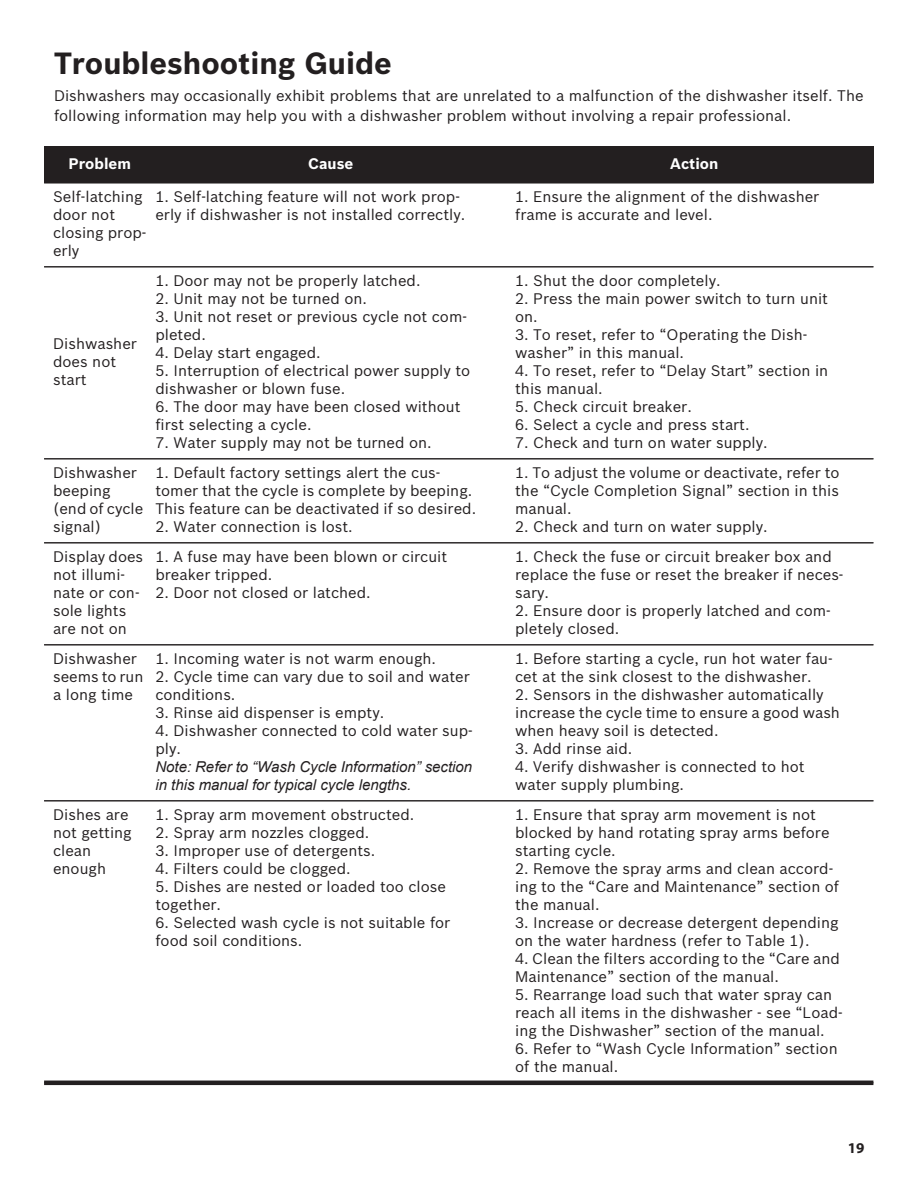
<style>
.page{position:relative;width:918px;height:1188px;background:#fff}
.page>*{position:absolute;margin:0;border:0;box-sizing:border-box;transform-origin:0 0}
.t1{font:700 30px "Bosch Sans";color:#231f20}
.t2{font:15px/18px "Bosch Sans";color:#231f20}
.t3{font:italic 15px/18px "Arial";color:#231f20}
.t4{font:700 15px "Bosch Sans";color:#fff}
.t5{font:700 15px "Myriad Pro";color:#231f20}
</style>
<div class="page">
<div style="left:44px;top:147px;width:102px;height:36px;background:#231f20"></div>
<div style="left:146px;top:147px;width:360px;height:36px;background:#231f20"></div>
<div style="left:506px;top:147px;width:367px;height:36px;background:#231f20"></div>
<hr style="left:44px;top:266px;width:829px;height:1px;background:#231f20">
<hr style="left:44px;top:458px;width:829px;height:1px;background:#231f20">
<hr style="left:44px;top:542px;width:829px;height:1px;background:#231f20">
<hr style="left:44px;top:644px;width:829px;height:1px;background:#231f20">
<hr style="left:44px;top:800px;width:829px;height:1px;background:#231f20">
<hr style="left:44px;top:1081px;width:829px;height:4px;background:#231f20">
<h1 class="t1" style="left:54px;top:50px;width:339px">Troubleshooting Guide</h1>
<p class="t2" style="left:54px;top:87px;width:811px;line-height:20px">Dishwashers may occasionally exhibit problems that are unrelated to a malfunction of the dishwasher itself. The following information may help you with a dishwasher problem without involving a repair professional.</p>
<p class="t4" style="left:69px;top:157px;width:64px">Problem</p>
<p class="t4" style="left:308px;top:157px;width:47px">Cause</p>
<p class="t4" style="left:670px;top:157px;width:50px">Action</p>
<p class="t2" style="left:53px;top:188px;width:95px">Self-latching door not closing prop&shy;erly</p>
<p class="t2" style="left:155px;top:188px;width:311px">1. Self-latching feature will not work prop&shy;erly if dishwasher is not installed correctly.</p>
<p class="t2" style="left:515px;top:188px;width:306px">1. Ensure the alignment of the dishwasher frame is accurate and level.</p>
<p class="t2" style="left:53px;top:335px;width:85px">Dishwasher does not start</p>
<p class="t2" style="left:155px;top:272px;width:267px">1. Door may not be properly latched.</p>
<p class="t2" style="left:155px;top:290px;width:213px">2. Unit may not be turned on.</p>
<p class="t2" style="left:155px;top:308px;width:313px">3. Unit not reset or previous cycle not com&shy;pleted.</p>
<p class="t2" style="left:155px;top:344px;width:167px">4. Delay start engaged.</p>
<p class="t2" style="left:155px;top:362px;width:316px">5. Interruption of electrical power supply to dishwasher or blown fuse.</p>
<p class="t2" style="left:155px;top:398px;width:307px">6. The door may have been closed without first selecting a cycle.</p>
<p class="t2" style="left:155px;top:434px;width:278px">7. Water supply may not be turned on.</p>
<p class="t2" style="left:53px;top:464px;width:92px">Dishwasher beeping (end of cycle signal)</p>
<p class="t2" style="left:155px;top:464px;width:322px">1. Default factory settings alert the cus&shy;tomer that the cycle is complete by beeping.<br>This feature can be deactivated if so desired.</p>
<p class="t2" style="left:155px;top:518px;width:199px">2. Water connection is lost.</p>
<p class="t2" style="left:53px;top:548px;width:92px">Display does not illumi&shy;nate or con&shy;sole lights are not on</p>
<p class="t2" style="left:155px;top:548px;width:293px">1. A fuse may have been blown or circuit breaker tripped.</p>
<p class="t2" style="left:155px;top:584px;width:217px">2. Door not closed or latched.</p>
<p class="t2" style="left:53px;top:650px;width:92px">Dishwasher seems to run a long time</p>
<p class="t2" style="left:155px;top:650px;width:282px">1. Incoming water is not warm enough.</p>
<p class="t2" style="left:155px;top:668px;width:316px">2. Cycle time can vary due to soil and water conditions.</p>
<p class="t2" style="left:155px;top:704px;width:231px">3. Rinse aid dispenser is empty.</p>
<p class="t2" style="left:155px;top:722px;width:319px">4. Dishwasher connected to cold water sup&shy;ply.</p>
<p class="t3" style="left:155px;top:758px;width:318px">Note: Refer to “Wash Cycle Information” section in this manual for typical cycle lengths.</p>
<p class="t2" style="left:53px;top:806px;width:80px">Dishes are not getting clean enough</p>
<p class="t2" style="left:155px;top:806px;width:260px">1. Spray arm movement obstructed.</p>
<p class="t2" style="left:155px;top:824px;width:216px">2. Spray arm nozzles clogged.</p>
<p class="t2" style="left:155px;top:842px;width:221px">3. Improper use of detergents.</p>
<p class="t2" style="left:155px;top:860px;width:197px">4. Filters could be clogged.</p>
<p class="t2" style="left:155px;top:878px;width:292px">5. Dishes are nested or loaded too close together.</p>
<p class="t2" style="left:155px;top:914px;width:296px">6. Selected wash cycle is not suitable for food soil conditions.</p>
<p class="t2" style="left:515px;top:272px;width:207px">1. Shut the door completely.</p>
<p class="t2" style="left:515px;top:290px;width:314px">2. Press the main power switch to turn unit on.</p>
<p class="t2" style="left:515px;top:326px;width:294px">3. To reset, refer to “Operating the Dish&shy;washer” in this manual.</p>
<p class="t2" style="left:515px;top:362px;width:315px">4. To reset, refer to “Delay Start” section in this manual.</p>
<p class="t2" style="left:515px;top:398px;width:178px">5. Check circuit breaker.</p>
<p class="t2" style="left:515px;top:416px;width:236px">6. Select a cycle and press start.</p>
<p class="t2" style="left:515px;top:434px;width:254px">7. Check and turn on water supply.</p>
<p class="t2" style="left:515px;top:464px;width:326px;text-align:justify">1. To adjust the volume or deactivate, refer to the “Cycle Completion Signal” section in this manual.</p>
<p class="t2" style="left:515px;top:518px;width:254px">2. Check and turn on water supply.</p>
<p class="t2" style="left:515px;top:548px;width:330px">1. Check the fuse or circuit breaker box and replace the fuse or reset the breaker if neces&shy;sary.</p>
<p class="t2" style="left:515px;top:602px;width:317px">2. Ensure door is properly latched and com&shy;pletely closed.</p>
<p class="t2" style="left:515px;top:650px;width:319px">1. Before starting a cycle, run hot water fau&shy;cet at the sink closest to the dishwasher.</p>
<p class="t2" style="left:515px;top:686px;width:326px">2. Sensors in the dishwasher automatically increase the cycle time to ensure a good wash when heavy soil is detected.</p>
<p class="t2" style="left:515px;top:740px;width:119px">3. Add rinse aid.</p>
<p class="t2" style="left:515px;top:758px;width:291px">4. Verify dishwasher is connected to hot water supply plumbing.</p>
<p class="t2" style="left:515px;top:806px;width:316px">1. Ensure that spray arm movement is not blocked by hand rotating spray arms before starting cycle.</p>
<p class="t2" style="left:515px;top:860px;width:325px">2. Remove the spray arms and clean accord&shy;ing to the “Care and Maintenance” section of the manual.</p>
<p class="t2" style="left:515px;top:914px;width:325px">3. Increase or decrease detergent depending on the water hardness (refer to Table 1).</p>
<p class="t2" style="left:515px;top:950px;width:326px">4. Clean the filters according to the “Care and<br>Maintenance” section of the manual.</p>
<p class="t2" style="left:515px;top:986px;width:329px">5. Rearrange load such that water spray can reach all items in the dishwasher - see “Load&shy;ing the Dishwasher” section of the manual.</p>
<p class="t2" style="left:515px;top:1040px;width:324px">6. Refer to “Wash Cycle Information” section of the manual.</p>
<p class="t5" style="left:848px;top:1139px;width:18px">19</p>
</div>
